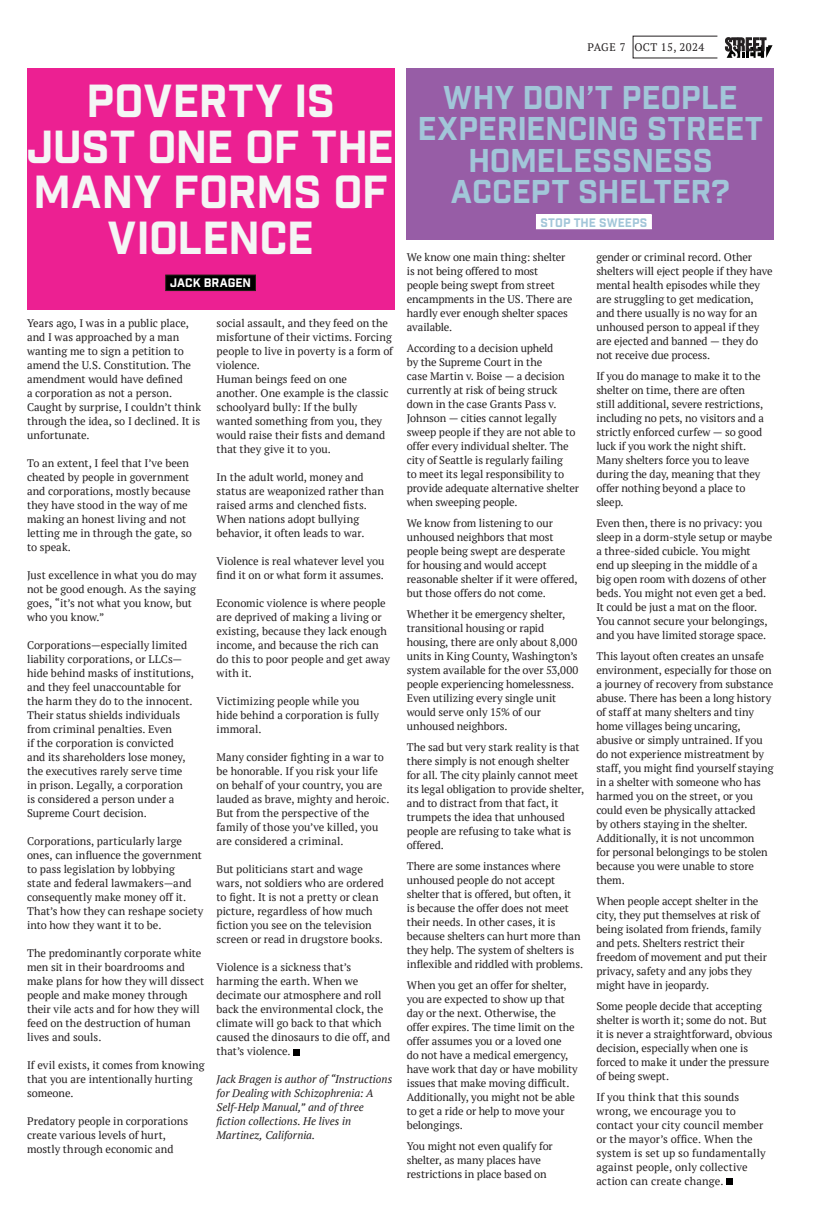
<style>
.page{position:relative;width:819px;height:1224px;background:#fff}
.page>*{position:absolute;margin:0;border:0;box-sizing:border-box;transform-origin:0 0}
.Article_Body{font:45px/45.5px "Industry Inc Base";letter-spacing:-.015em;color:#f4f6f5;text-align:center}
.Article_Body-2{font:32px/31.5px "Industry Inc Base";letter-spacing:-.005em;color:#a2c6d9;text-align:center}
.Article_Body-3{font:12px "Industry Inc Base";letter-spacing:.01em;color:#a2c6d9}
.Article_Body-4{font:12px "Industry Inc Base";color:#fff}
.Article_Body-5{font:11px/14px "PT Serif";letter-spacing:-.005em;color:#231f20}
.Article_Body-6{font:italic 11px/14px "PT Serif";letter-spacing:-.005em;color:#231f20}
.Article_Body-7{font:11px "PT Serif";letter-spacing:.04em;color:#231f20}
</style>
<div class="page">
<svg style="left:725px;top:38px;width:48px;height:20px"></svg>
<div style="left:293px;top:1049px;width:7px;height:6px;background:#000"></div>
<div style="left:27px;top:68px;width:367px;height:242px;background:#ec2092"></div>
<div style="left:166px;top:275px;width:90px;height:16px;background:#000"></div>
<div style="left:165px;top:275px;width:91px;height:16px;border:1px solid #222117"></div>
<div style="left:726px;top:1178px;width:7px;height:7px;background:#000"></div>
<div style="left:407px;top:68px;width:367px;height:172px;background:#975da6"></div>
<div style="left:536px;top:215px;width:115px;height:14px;background:#fff"></div>
<div style="left:536px;top:214px;width:116px;height:15px;border:1px solid #fff"></div>
<p class="Article_Body" style="left:27px;top:81px;width:368px">POVERTY IS<br>JUST ONE OF THE<br>MANY FORMS OF<br>VIOLENCE</p>
<p class="Article_Body-4" style="left:170px;top:276px;width:83px">JACK BRAGEN</p>
<p class="Article_Body-5" style="left:27px;top:316px;width:176px">Years ago, I was in a public place, and I was approached by a man wanting me to sign a petition to amend the U.S. Constitution. The amendment would have defined<br>a corporation as not a person.<br>Caught by surprise, I couldn’t think through the idea, so I declined. It is unfortunate.</p>
<p class="Article_Body-5" style="left:27px;top:456px;width:166px">To an extent, I feel that I’ve been cheated by people in government and corporations, mostly because they have stood in the way of me making an honest living and not letting me in through the gate, so to speak.</p>
<p class="Article_Body-5" style="left:27px;top:568px;width:171px">Just excellence in what you do may not be good enough. As the saying goes, “it’s not what you know, but who you know.”</p>
<p class="Article_Body-5" style="left:27px;top:638px;width:169px">Corporations—especially limited liability corporations, or LLCs— hide behind masks of institutions, and they feel unaccountable for the harm they do to the innocent.<br>Their status shields individuals from criminal penalties. Even<br>if the corporation is convicted and its shareholders lose money, the executives rarely serve time in prison. Legally, a corporation<br>is considered a person under a<br>Supreme Court decision.</p>
<p class="Article_Body-5" style="left:27px;top:834px;width:178px">Corporations, particularly large ones, can influence the government to pass legislation by lobbying<br>state and federal lawmakers—and consequently make money off it.<br>That’s how they can reshape society into how they want it to be.</p>
<p class="Article_Body-5" style="left:27px;top:946px;width:179px">The predominantly corporate white men sit in their boardrooms and make plans for how they will dissect people and make money through their vile acts and for how they will feed on the destruction of human lives and souls.</p>
<p class="Article_Body-5" style="left:27px;top:1058px;width:179px">If evil exists, it comes from knowing that you are intentionally hurting someone.</p>
<p class="Article_Body-5" style="left:27px;top:1114px;width:163px">Predatory people in corporations create various levels of hurt, mostly through economic and</p>
<p class="Article_Body-5" style="left:217px;top:316px;width:178px">social assault, and they feed on the misfortune of their victims. Forcing people to live in poverty is a form of violence.</p>
<p class="Article_Body-5" style="left:217px;top:372px;width:173px">Human beings feed on one another. One example is the classic schoolyard bully: If the bully wanted something from you, they would raise their fists and demand that they give it to you.</p>
<p class="Article_Body-5" style="left:217px;top:470px;width:169px">In the adult world, money and status are weaponized rather than raised arms and clenched fists.<br>When nations adopt bullying behavior, it often leads to war.</p>
<p class="Article_Body-5" style="left:217px;top:554px;width:169px">Violence is real whatever level you find it on or what form it assumes.</p>
<p class="Article_Body-5" style="left:217px;top:596px;width:175px">Economic violence is where people are deprived of making a living or existing, because they lack enough income, and because the rich can do this to poor people and get away with it.</p>
<p class="Article_Body-5" style="left:217px;top:694px;width:164px">Victimizing people while you hide behind a corporation is fully immoral.</p>
<p class="Article_Body-5" style="left:217px;top:750px;width:174px">Many consider fighting in a war to be honorable. If you risk your life on behalf of your country, you are lauded as brave, mighty and heroic.<br>But from the perspective of the family of those you’ve killed, you are considered a criminal.</p>
<p class="Article_Body-5" style="left:217px;top:862px;width:169px">But politicians start and wage wars, not soldiers who are ordered to fight. It is not a pretty or clean picture, regardless of how much fiction you see on the television screen or read in drugstore books.</p>
<p class="Article_Body-5" style="left:217px;top:960px;width:175px">Violence is a sickness that’s harming the earth. When we decimate our atmosphere and roll back the environmental clock, the climate will go back to that which caused the dinosaurs to die off, and that’s violence.</p>
<p class="Article_Body-6" style="left:217px;top:1072px;width:177px">Jack Bragen is author of “Instructions for Dealing with Schizophrenia: A<br>Self-Help Manual,” and of three fiction collections. He lives in<br>Martinez, California.</p>
<p class="Article_Body-5" style="left:587px;top:40px;width:40px">PAGE 7</p>
<p class="Article_Body-7" style="left:634px;top:40px;width:72px">OCT 15, 2024</p>
<p class="Article_Body-2" style="left:418px;top:83px;width:347px">WHY DON’T PEOPLE<br>EXPERIENCING STREET<br>HOMELESSNESS<br>ACCEPT SHELTER?</p>
<p class="Article_Body-3" style="left:541px;top:215px;width:108px">STOP THE SWEEPS</p>
<p class="Article_Body-5" style="left:407px;top:250px;width:167px">We know one main thing: shelter is not being offered to most people being swept from street encampments in the US. There are hardly ever enough shelter spaces available.</p>
<p class="Article_Body-5" style="left:407px;top:341px;width:174px">According to a decision upheld<br>by the Supreme Court in the<br>case Martin v. Boise — a decision currently at risk of being struck down in the case Grants Pass v.<br>Johnson — cities cannot legally sweep people if they are not able to offer every individual shelter. The city of Seattle is regularly failing<br>to meet its legal responsibility to provide adequate alternative shelter when sweeping people.</p>
<p class="Article_Body-5" style="left:407px;top:516px;width:172px">We know from listening to our unhoused neighbors that most people being swept are desperate for housing and would accept reasonable shelter if it were offered, but those offers do not come.</p>
<p class="Article_Body-5" style="left:407px;top:607px;width:173px">Whether it be emergency shelter, transitional housing or rapid housing, there are only about 8,000 units in King County, Washington’s system available for the over 53,000 people experiencing homelessness.<br>Even utilizing every single unit would serve only 15% of our unhoused neighbors.</p>
<p class="Article_Body-5" style="left:407px;top:740px;width:179px">The sad but very stark reality is that there simply is not enough shelter for all. The city plainly cannot meet its legal obligation to provide shelter, and to distract from that fact, it trumpets the idea that unhoused people are refusing to take what is offered.</p>
<p class="Article_Body-5" style="left:407px;top:859px;width:178px">There are some instances where unhoused people do not accept shelter that is offered, but often, it<br>is because the offer does not meet their needs. In other cases, it is because shelters can hurt more than they help. The system of shelters is inflexible and riddled with problems.</p>
<p class="Article_Body-5" style="left:407px;top:978px;width:173px">When you get an offer for shelter, you are expected to show up that day or the next. Otherwise, the offer expires. The time limit on the offer assumes you or a loved one<br>do not have a medical emergency, have work that day or have mobility issues that make moving difficult.<br>Additionally, you might not be able to get a ride or help to move your belongings.</p>
<p class="Article_Body-5" style="left:407px;top:1139px;width:148px">You might not even qualify for shelter, as many places have restrictions in place based on</p>
<p class="Article_Body-5" style="left:596px;top:250px;width:178px">gender or criminal record. Other shelters will eject people if they have mental health episodes while they are struggling to get medication, and there usually is no way for an unhoused person to appeal if they are ejected and banned — they do not receive due process.</p>
<p class="Article_Body-5" style="left:596px;top:369px;width:169px">If you do manage to make it to the shelter on time, there are often still additional, severe restrictions, including no pets, no visitors and a strictly enforced curfew — so good luck if you work the night shift.<br>Many shelters force you to leave during the day, meaning that they offer nothing beyond a place to sleep.</p>
<p class="Article_Body-5" style="left:596px;top:516px;width:177px">Even then, there is no privacy: you sleep in a dorm-style setup or maybe a three-sided cubicle. You might<br>end up sleeping in the middle of a big open room with dozens of other beds. You might not even get a bed.<br>It could be just a mat on the floor.<br>You cannot secure your belongings, and you have limited storage space.</p>
<p class="Article_Body-5" style="left:596px;top:649px;width:179px">This layout often creates an unsafe environment, especially for those on a journey of recovery from substance abuse. There has been a long history of staff at many shelters and tiny home villages being uncaring, abusive or simply untrained. If you do not experience mistreatment by staff, you might find yourself staying in a shelter with someone who has harmed you on the street, or you could even be physically attacked<br>by others staying in the shelter.<br>Additionally, it is not uncommon<br>for personal belongings to be stolen because you were unable to store them.</p>
<p class="Article_Body-5" style="left:596px;top:894px;width:172px">When people accept shelter in the city, they put themselves at risk of being isolated from friends, family and pets. Shelters restrict their freedom of movement and put their privacy, safety and any jobs they might have in jeopardy.</p>
<p class="Article_Body-5" style="left:596px;top:999px;width:178px">Some people decide that accepting shelter is worth it; some do not. But it is never a straightforward, obvious decision, especially when one is forced to make it under the pressure of being swept.</p>
<p class="Article_Body-5" style="left:596px;top:1090px;width:171px">If you think that this sounds wrong, we encourage you to contact your city council member or the mayor’s office. When the system is set up so fundamentally against people, only collective action can create change.</p>
</div>
